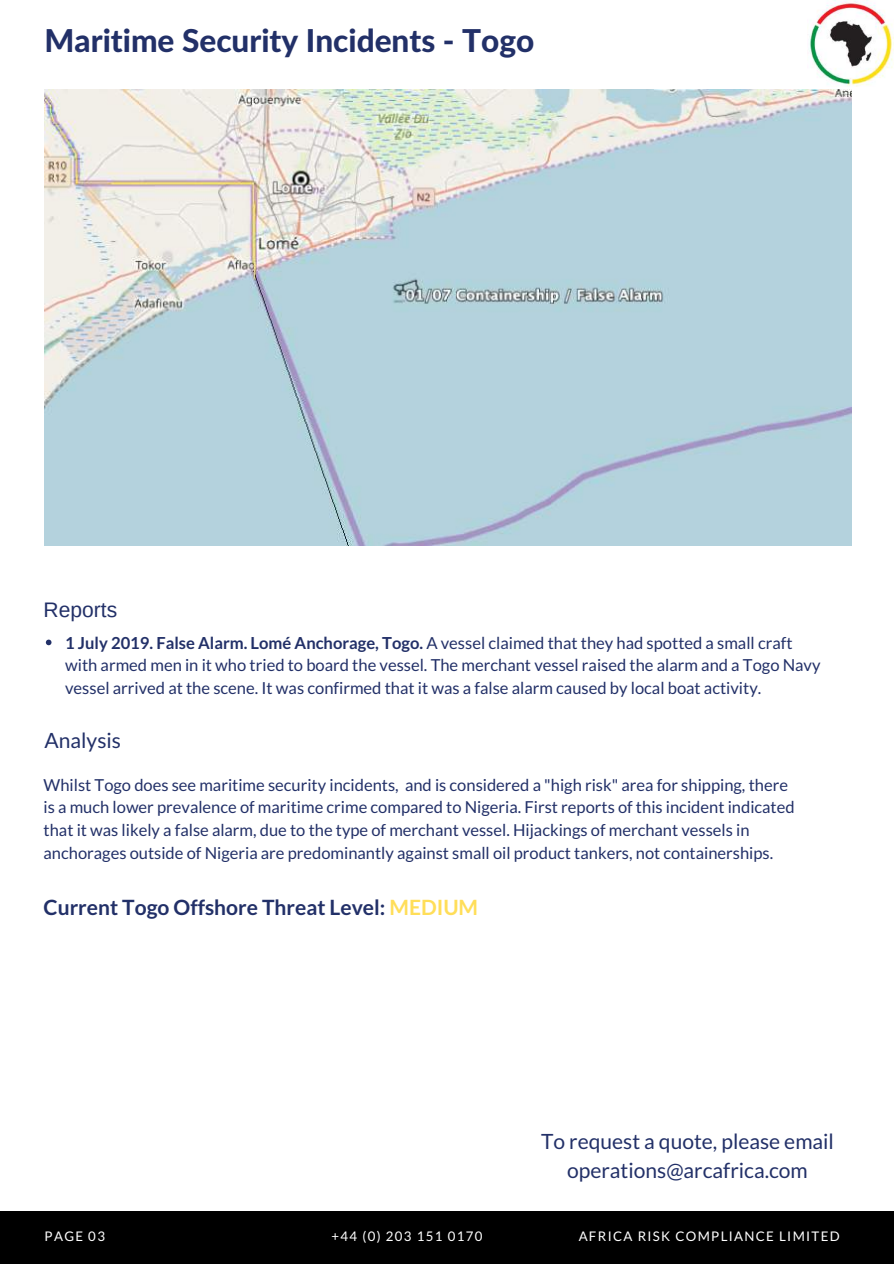
<style>
.page{position:relative;width:894px;height:1264px;background:#fff}
.page>*{position:absolute;margin:0;border:0;box-sizing:border-box;transform-origin:0 0}
.t1{font:800 31.5px "Lato Latin";color:#223068}
.t2{font:21px/29.2px "Lato";color:#223068;text-align:center}
.t3{font:700 21px "Lato";color:#223068}
.t4{font:21px "Arimo";color:#223068}
.t5{font:16.5px/22.5px "Lato";color:#223068}
.t6{font:13.2px "Lato";letter-spacing:.1em;color:#fff}
.s1{font-weight:700}
.s2{color:#ffde59}
</style>
<div class="page">
<svg style="left:46px;top:639px;width:5px;height:6px"></svg>
<div style="left:0;top:1211px;width:893px;height:52px;background:#000"></div>
<img style="left:809px;top:0;width:84px;height:87px">
<img style="left:45px;top:89px;width:806px;height:456px">
<h1 class="t1" style="left:45px;top:21px;width:491px">Maritime Security Incidents - Togo</h1>
<p class="t4" style="left:44px;top:598px;width:75px">Reports</p>
<p class="t5" style="left:65px;top:631px;width:756px"><span class="s1">1 July 2019. False Alarm. Lomé Anchorage, Togo.</span> A vessel claimed that they had spotted a small craft with armed men in it who tried to board the vessel. The merchant vessel raised the alarm and a Togo Navy vessel arrived at the scene. It was confirmed that it was a false alarm caused by local boat activity.</p>
<p class="t2" style="left:45px;top:725px;width:78px">Analysis</p>
<p class="t5" style="left:44px;top:773px;width:752px">Whilst Togo does see maritime security incidents, and is considered a "high risk" area for shipping, there is a much lower prevalence of maritime crime compared to Nigeria. First reports of this incident indicated that it was likely a false alarm, due to the type of merchant vessel. Hijackings of merchant vessels in anchorages outside of Nigeria are predominantly against small oil product tankers, not containerships.</p>
<p class="t3" style="left:44px;top:894px;width:436px">Current Togo Offshore Threat Level: <span class="s2">MEDIUM</span></p>
<p class="t2" style="left:541px;top:1126px;width:294px">To request a quote, please email operations@arcafrica.com</p>
<p class="t6" style="left:331px;top:1227px;width:152px">+44 (0) 203 151 0170</p>
<p class="t6" style="left:45px;top:1227px;width:62px">PAGE 03</p>
<p class="t6" style="left:578px;top:1227px;width:262px">AFRICA RISK COMPLIANCE LIMITED</p>
</div>
